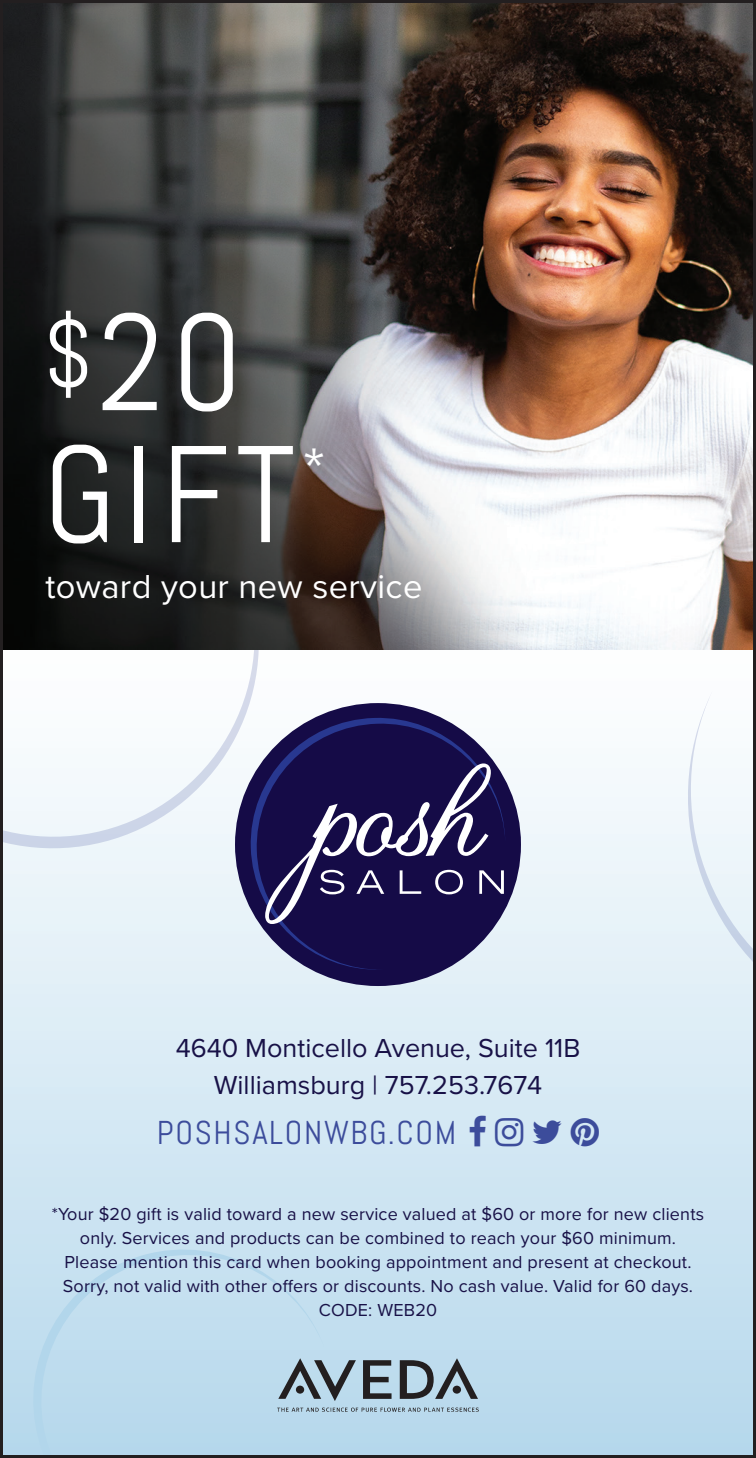
<style>
.page{position:relative;width:756px;height:1458px;background:#fff}
.page>*{position:absolute;margin:0;border:0;box-sizing:border-box;transform-origin:0 0}
.t1{font:137.4px "Abel";letter-spacing:.05em;color:#fff}
.t2{font:48px "Abel";color:#fff}
.t3{font:34.5px "Proxima Nova";letter-spacing:.01em;color:#fff}
.t4{font:33px "Abel";letter-spacing:.05em;color:#3c4c9b}
.t5{font:27px "Proxima Nova";color:#181147}
.t6{font:18px/24px "Proxima Nova";letter-spacing:.01em;color:#181147;text-align:center}
</style>
<div class="page">
<div style="left:0;top:638px;width:756px;height:820px;background:linear-gradient(to bottom,#f5f3f2,#b8daee)"></div>
<div style="left:4px;top:650px;width:280px;height:223px;background:#f5fafc"></div>
<svg style="left:13px;top:1230px;width:311px;height:224px;background:#bfddee"></svg>
<svg style="left:654px;top:650px;width:98px;height:423px;fill:#edf5fa"></svg>
<svg style="left:277px;top:1358px;width:202px;height:54px;background:#91a6b3"></svg>
<img style="left:4px;top:4px;width:748px;height:646px">
<div style="left:235px;top:703px;width:286px;height:283px;background:#150b47;border-radius:50%"></div>
<svg style="left:249px;top:716px;width:256px;height:256px"></svg>
<svg style="left:265px;top:763px;width:239px;height:161px"></svg>
<svg style="left:470px;top:1115px;width:16px;height:31px"></svg>
<svg style="left:495px;top:1117px;width:29px;height:29px"></svg>
<svg style="left:533px;top:1120px;width:29px;height:24px"></svg>
<svg style="left:571px;top:1117px;width:28px;height:29px"></svg>
<p class="t1" style="left:43px;top:276px;width:201px"><sup>$</sup>20</p>
<p class="t1" style="left:43px;top:408px;width:254px">GIFT</p>
<p class="t2" style="left:303px;top:435px;width:25px">*</p>
<p class="t3" style="left:45px;top:561px;width:379px">toward your new service</p>
<p class="t5" style="left:176px;top:1028px;width:406px">4640 Monticello Avenue, Suite 11B</p>
<p class="t5" style="left:214px;top:1065px;width:330px">Williamsburg | 757.253.7674</p>
<p class="t4" style="left:157px;top:1111px;width:301px">POSHSALONWBG.COM</p>
<p class="t6" style="left:52px;top:1201px;width:654px">*Your $20 gift is valid toward a new service valued at $60 or more for new clients only. Services and products can be combined to reach your $60 minimum.<br>Please mention this card when booking appointment and present at checkout.<br>Sorry, not valid with other offers or discounts. No cash value. Valid for 60 days.<br>CODE: WEB20</p>
</div>
